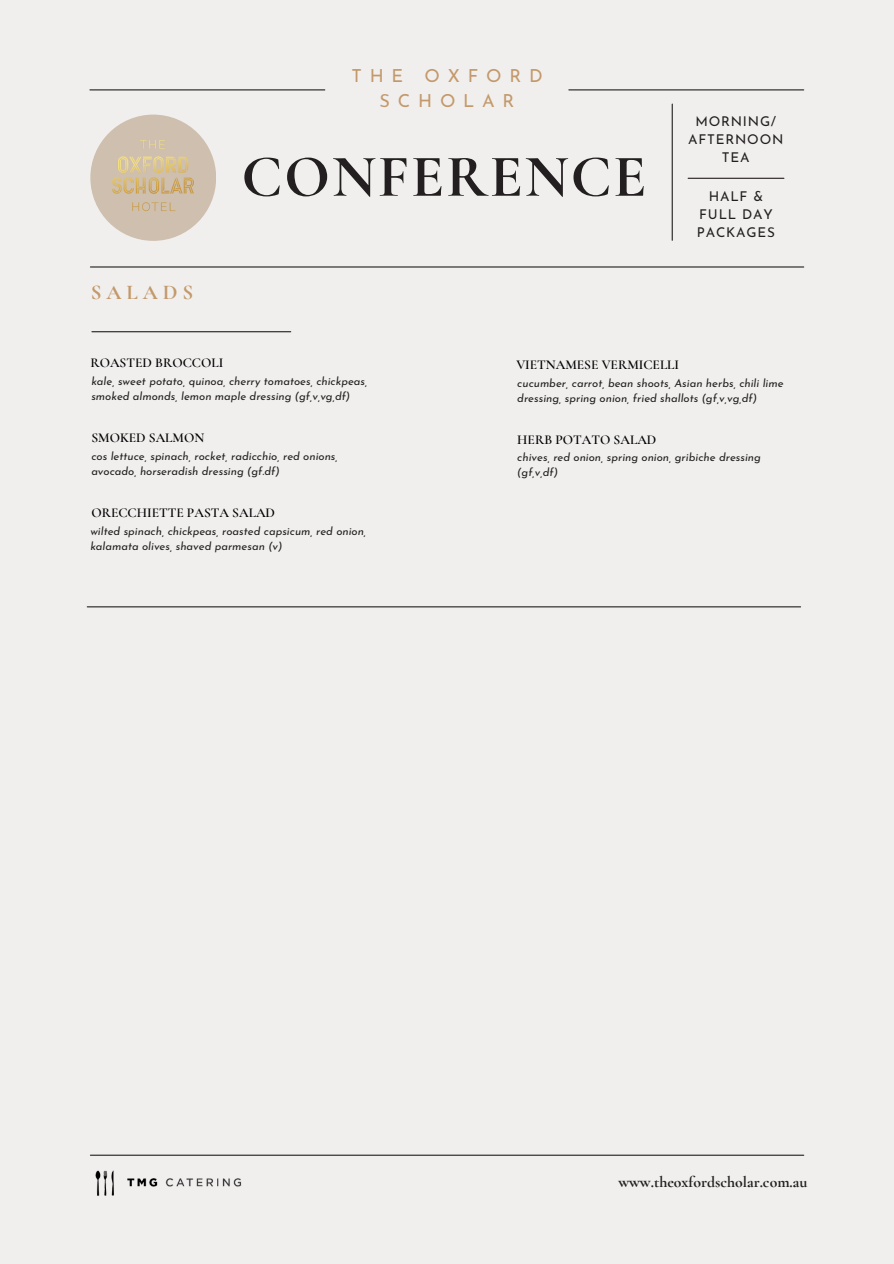
<style>
.page{position:relative;width:894px;height:1264px;background:#fff}
.page>*{position:absolute;margin:0;border:0;box-sizing:border-box;transform-origin:0 0}
.t1{font:700 60px "Cormorant Garamond";letter-spacing:.03em;color:#231f20}
.t2{font:700 21px "Cormorant Garamond";letter-spacing:.235em;color:#c3996b}
.t3{font:18px/24.8px "Josefin Sans";letter-spacing:.43em;color:#c3996b;text-align:center}
.t4{font:700 15.75px "Cormorant Garamond";color:#231f20}
.t5{font:600 13.5px "Cormorant Garamond";color:#000}
.t6{font:13.5px/18px "Josefin Sans";letter-spacing:.06em;color:#231f20;text-align:center}
.t7{font:italic 11.25px/15px "Josefin Sans";color:#231f20}
</style>
<div class="page">
<div style="left:0;top:0;width:893px;height:1263px;background:#f1efee"></div>
<hr style="left:90px;top:89px;width:235px;height:1px;background:#231f20">
<hr style="left:568px;top:89px;width:235px;height:1px;background:#231f20">
<hr style="left:90px;top:266px;width:713px;height:1px;background:#231f20">
<hr style="left:87px;top:606px;width:713px;height:1px;background:#231f20">
<hr style="left:92px;top:331px;width:198px;height:1px;background:#231f20">
<hr style="left:671px;top:104px;width:1px;height:136px;background:#231f20">
<hr style="left:688px;top:178px;width:95px;height:1px;background:#231f20">
<hr style="left:90px;top:1154px;width:713px;height:1px;background:#231f20">
<img style="left:95px;top:1170px;width:147px;height:26px">
<div style="left:90px;top:115px;width:126px;height:126px;background:#cebfae;border-radius:50%"></div>
<img style="left:113px;top:140px;width:81px;height:71px">
<h6 class="t2" style="left:91px;top:279px;width:104px">SALADS</h6>
<h6 class="t3" style="left:351px;top:65px;width:192px">THE OXFORD<br>SCHOLAR</h6>
<p class="t1" style="left:241px;top:140px;width:406px">CONFERENCE</p>
<h5 class="t6" style="left:688px;top:113px;width:97px">MORNING/<br>AFTERNOON<br>TEA</h5>
<h1 class="t6" style="left:696px;top:188px;width:80px">HALF &amp;<br>FULL DAY<br>PACKAGES</h1>
<h2 class="t5" style="left:90px;top:355px;width:134px">ROASTED BROCCOLI</h2>
<h5 class="t7" style="left:91px;top:375px;width:277px">kale, sweet potato, quinoa, cherry tomatoes, chickpeas, smoked almonds, lemon maple dressing (gf,v,vg,df)</h5>
<h5 class="t5" style="left:91px;top:429px;width:114px">SMOKED SALMON</h5>
<p class="t7" style="left:91px;top:450px;width:248px">cos lettuce, spinach, rocket, radicchio, red onions, avocado, horseradish dressing (gf.df)</p>
<p class="t5" style="left:91px;top:504px;width:185px">ORECCHIETTE PASTA SALAD</p>
<h5 class="t7" style="left:90px;top:524px;width:277px">wilted spinach, chickpeas, roasted capsicum, red onion, kalamata olives, shaved parmesan (v)</h5>
<p class="t5" style="left:516px;top:356px;width:164px">VIETNAMESE VERMICELLI</p>
<h5 class="t7" style="left:517px;top:376px;width:268px">cucumber, carrot, bean shoots, Asian herbs, chili lime dressing, spring onion, fried shallots (gf,v,vg,df)</h5>
<p class="t5" style="left:517px;top:431px;width:140px">HERB POTATO SALAD</p>
<p class="t7" style="left:517px;top:451px;width:245px">chives, red onion, spring onion, gribiche dressing (gf,v,df)</p>
<p class="t4" style="left:618px;top:1172px;width:190px">www.theoxfordscholar.com.au</p>
</div>
